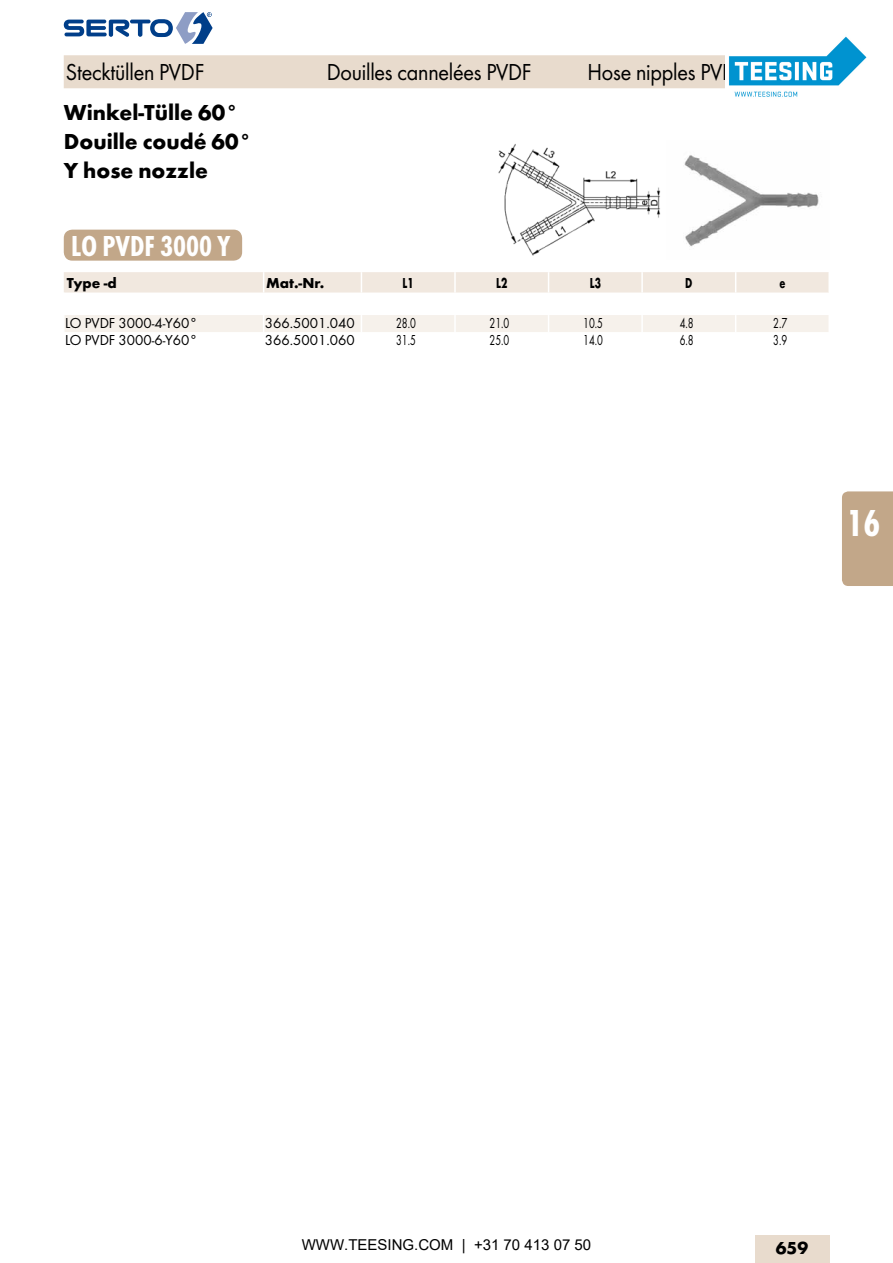
<style>
.page{position:relative;width:893px;height:1263px;background:#fff}
.page>*{position:absolute;margin:0;border:0;box-sizing:border-box;transform-origin:0 0}
.t1{font:700 39px "Futura Con";color:#fff}
.t2{font:700 30px "Futura Con";color:#fff}
.t3{font:24px "Futura Boo";letter-spacing:-.01em;color:#000;scale:.94 1}
.t4{font:700 22.5px/28.8px "Futura";color:#000}
.t5{font:700 18px "Futura";color:#000}
.t6{font:15px "Futura Boo";color:#000}
.t7{font:15px "Futura Boo";color:#000;scale:.7 1}
.t8{font:15px "Arial";color:#000}
.t9{font:700 15px "Futura";color:#000}
.t10{font:700 15px "Futura";color:#000;scale:.7 1}
</style>
<div class="page">
<svg style="left:64px;top:12px;width:149px;height:32px"></svg>
<div style="left:63px;top:55px;width:662px;height:34px;background:#e8dbcd"></div>
<svg style="left:63px;top:229px;width:766px;height:103px"></svg>
<hr style="left:828px;top:272px;width:2px;height:21px;background:#fff">
<img style="left:495px;top:144px;width:167px;height:115px">
<img style="left:666px;top:155px;width:163px;height:104px">
<div style="left:64px;top:230px;width:178px;height:31px;background:#c2a789;border-radius:9px"></div>
<div style="left:755px;top:1235px;width:74px;height:28px;background:#e8dbcd"></div>
<div style="left:842px;top:491px;width:51px;height:95px;background:#c2a789"></div>
<img style="left:728px;top:36px;width:139px;height:61px">
<h3 class="t3" style="left:66px;top:57px;width:149px">Stecktüllen PVDF</h3>
<h3 class="t3" style="left:327px;top:57px;width:219px">Douilles cannelées PVDF</h3>
<h3 class="t3" style="left:587px;top:57px;width:169px">Hose nipples PVDF</h3>
<h3 class="t4" style="left:64px;top:98px;width:190px">Winkel-Tülle 60°<br>Douille coudé 60°<br>Y hose nozzle</h3>
<h2 class="t2" style="left:71px;top:228px;width:161px">LO PVDF 3000 Y</h2>
<p class="t9" style="left:67px;top:274px;width:51px">Type -d</p>
<p class="t9" style="left:266px;top:274px;width:60px">Mat.-Nr.</p>
<p class="t10" style="left:403px;top:274px;width:18px">L1</p>
<p class="t10" style="left:496px;top:274px;width:18px">L2</p>
<p class="t10" style="left:590px;top:274px;width:18px">L3</p>
<p class="t10" style="left:685px;top:274px;width:12px">D</p>
<p class="t10" style="left:779px;top:274px;width:10px">e</p>
<p class="t6" style="left:65px;top:314px;width:134px">LO PVDF 3000-4-Y60°</p>
<p class="t6" style="left:265px;top:314px;width:91px">366.5001.040</p>
<p class="t7" style="left:396px;top:314px;width:30px">28.0</p>
<p class="t7" style="left:490px;top:314px;width:30px">21.0</p>
<p class="t7" style="left:583px;top:314px;width:30px">10.5</p>
<p class="t7" style="left:680px;top:314px;width:21px">4.8</p>
<p class="t7" style="left:773px;top:314px;width:21px">2.7</p>
<p class="t6" style="left:65px;top:331px;width:134px">LO PVDF 3000-6-Y60°</p>
<p class="t6" style="left:265px;top:331px;width:91px">366.5001.060</p>
<p class="t7" style="left:396px;top:331px;width:30px">31.5</p>
<p class="t7" style="left:490px;top:331px;width:30px">25.0</p>
<p class="t7" style="left:583px;top:331px;width:30px">14.0</p>
<p class="t7" style="left:680px;top:331px;width:21px">6.8</p>
<p class="t7" style="left:773px;top:331px;width:21px">3.9</p>
<h1 class="t1" style="left:847px;top:500px;width:35px">16</h1>
<p class="t8" style="left:302px;top:1235px;width:291px">WWW.TEESING.COM | +31 70 413 07 50</p>
<p class="t5" style="left:776px;top:1237px;width:34px">659</p>
</div>
